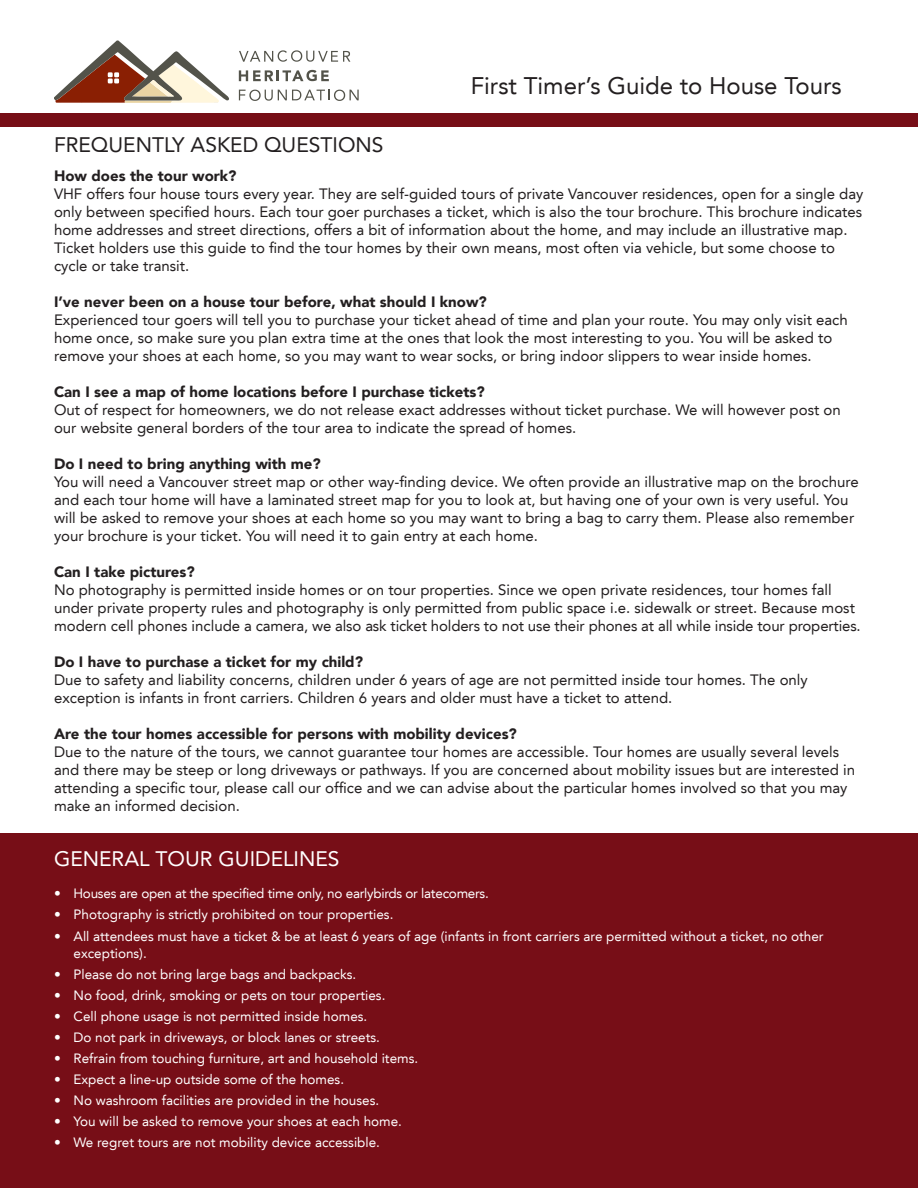
<style>
.page{position:relative;width:918px;height:1188px;background:#fff}
.page>*{position:absolute;margin:0;border:0;box-sizing:border-box;transform-origin:0 0}
.t1{font:24px "Avenir LT";color:#231f20}
.t2{font:21px "Avenir LT";color:#231f20}
.t3{font:21px "Avenir LT";color:#fff}
.t4{font:15px/18px "Avenir LT";color:#231f20}
.t5{font:900 15px "Avenir LT";color:#231f20}
.bullets_black{font:13.5px/16.5px "Avenir LT";color:#fff}
.bullets_black-2{font:13.5px "Avenir LT";letter-spacing:-.02em;color:#fff}
</style>
<div class="page">
<div style="left:0;top:834px;width:918px;height:354px;background:#770e17"></div>
<svg style="left:239px;top:50px;width:111px;height:12px"></svg>
<svg style="left:239px;top:90px;width:120px;height:11px"></svg>
<svg style="left:239px;top:70px;width:90px;height:11px"></svg>
<svg style="left:54px;top:41px;width:175px;height:62px"></svg>
<div style="left:0;top:113px;width:918px;height:14px;background:#770e17"></div>
<p class="t1" style="left:471px;top:71px;width:372px">First Timer’s Guide to House Tours</p>
<p class="t2" style="left:54px;top:132px;width:331px">FREQUENTLY ASKED QUESTIONS</p>
<p class="t5" style="left:54px;top:167px;width:184px">How does the tour work?</p>
<p class="t4" style="left:54px;top:185px;width:811px">VHF offers four house tours every year. They are self-guided tours of private Vancouver residences, open for a single day only between specified hours. Each tour goer purchases a ticket, which is also the tour brochure. This brochure indicates home addresses and street directions, offers a bit of information about the home, and may include an illustrative map.<br>Ticket holders use this guide to find the tour homes by their own means, most often via vehicle, but some choose to cycle or take transit.</p>
<p class="t5" style="left:54px;top:293px;width:434px">I’ve never been on a house tour before, what should I know?</p>
<p class="t4" style="left:54px;top:311px;width:795px">Experienced tour goers will tell you to purchase your ticket ahead of time and plan your route. You may only visit each home once, so make sure you plan extra time at the ones that look the most interesting to you. You will be asked to remove your shoes at each home, so you may want to wear socks, or bring indoor slippers to wear inside homes.</p>
<p class="t5" style="left:54px;top:383px;width:432px">Can I see a map of home locations before I purchase tickets?</p>
<p class="t4" style="left:54px;top:401px;width:788px">Out of respect for homeowners, we do not release exact addresses without ticket purchase. We will however post on our website general borders of the tour area to indicate the spread of homes.</p>
<p class="t5" style="left:54px;top:455px;width:268px">Do I need to bring anything with me?</p>
<p class="t4" style="left:54px;top:473px;width:806px">You will need a Vancouver street map or other way-finding device. We often provide an illustrative map on the brochure and each tour home will have a laminated street map for you to look at, but having one of your own is very useful. You will be asked to remove your shoes at each home so you may want to bring a bag to carry them. Please also remember your brochure is your ticket. You will need it to gain entry at each home.</p>
<p class="t5" style="left:54px;top:563px;width:142px">Can I take pictures?</p>
<p class="t4" style="left:54px;top:581px;width:808px">No photography is permitted inside homes or on tour properties. Since we open private residences, tour homes fall under private property rules and photography is only permitted from public space i.e. sidewalk or street. Because most modern cell phones include a camera, we also ask ticket holders to not use their phones at all while inside tour properties.</p>
<p class="t5" style="left:54px;top:653px;width:311px">Do I have to purchase a ticket for my child?</p>
<p class="t4" style="left:54px;top:671px;width:755px">Due to safety and liability concerns, children under 6 years of age are not permitted inside tour homes. The only</p>
<p class="t4" style="left:54px;top:689px;width:620px">exception is infants in front carriers. Children 6 years and older must have a ticket to attend.</p>
<p class="t5" style="left:54px;top:725px;width:465px">Are the tour homes accessible for persons with mobility devices?</p>
<p class="t4" style="left:54px;top:743px;width:803px">Due to the nature of the tours, we cannot guarantee tour homes are accessible. Tour homes are usually several levels and there may be steep or long driveways or pathways. If you are concerned about mobility issues but are interested in attending a specific tour, please call our office and we can advise about the particular homes involved so that you may make an informed decision.</p>
<p class="t3" style="left:54px;top:847px;width:287px">GENERAL TOUR GUIDELINES</p>
<p class="bullets_black-2" style="left:54px;top:885px;width:436px">• Houses are open at the specified time only, no earlybirds or latecomers.</p>
<p class="bullets_black" style="left:54px;top:906px;width:341px">• Photography is strictly prohibited on tour properties.</p>
<p class="bullets_black" style="left:74px;top:929px;width:752px;text-indent:-20px">• All attendees must have a ticket &amp; be at least 6 years of age (infants in front carriers are permitted without a ticket, no other exceptions).</p>
<p class="bullets_black" style="left:54px;top:966px;width:304px">• Please do not bring large bags and backpacks.</p>
<p class="bullets_black" style="left:54px;top:987px;width:333px">• No food, drink, smoking or pets on tour properties.</p>
<p class="bullets_black" style="left:54px;top:1008px;width:315px">• Cell phone usage is not permitted inside homes.</p>
<p class="bullets_black" style="left:54px;top:1029px;width:327px">• Do not park in driveways, or block lanes or streets.</p>
<p class="bullets_black" style="left:54px;top:1050px;width:366px">• Refrain from touching furniture, art and household items.</p>
<p class="bullets_black" style="left:54px;top:1071px;width:292px">• Expect a line-up outside some of the homes.</p>
<p class="bullets_black" style="left:54px;top:1092px;width:327px">• No washroom facilities are provided in the houses.</p>
<p class="bullets_black" style="left:54px;top:1113px;width:350px">• You will be asked to remove your shoes at each home.</p>
<p class="bullets_black" style="left:54px;top:1134px;width:328px">• We regret tours are not mobility device accessible.</p>
</div>
